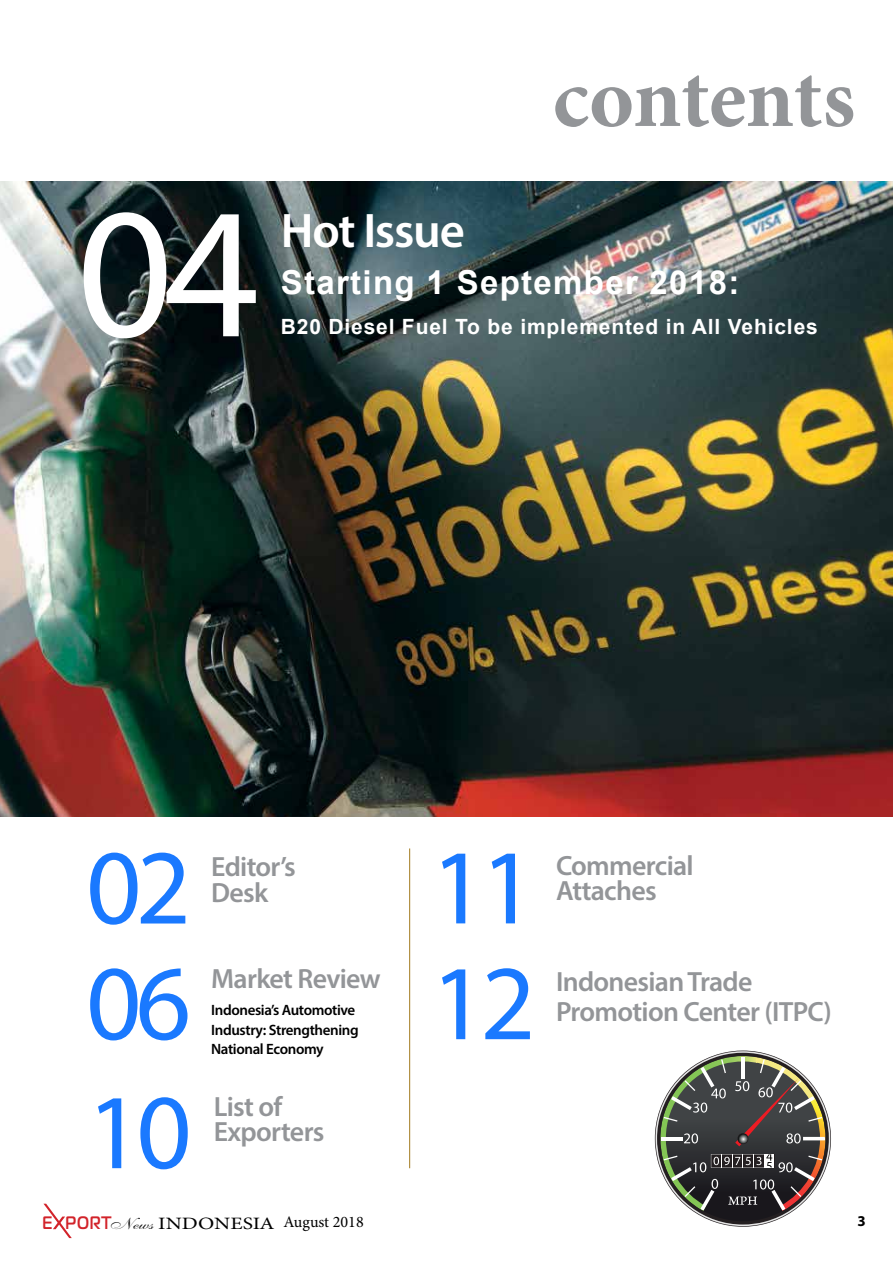
<style>
.page{position:relative;width:893px;height:1263px;background:#fff}
.page>*{position:absolute;margin:0;border:0;box-sizing:border-box;transform-origin:0 0}
.t1{font:187.5px "Myriad Pro";color:#fff}
.t2{font:107.25px/115.8px "Myriad Pro";letter-spacing:-.05em;color:#1a79ff}
.t3{font:700 85.5px "Minion Pro";letter-spacing:-.01em;color:#939598}
.t4{font:600 48.75px "Myriad Pro";letter-spacing:-.025em;color:#fff}
.t5{font:700 33px "Arial";letter-spacing:.04em;color:#fff}
.t6{font:600 27.9px/25.5px "Myriad Pro";letter-spacing:-.025em;color:#939598}
.t7{font:700 21px "Arial";letter-spacing:.04em;color:#fff}
.t8{font:16.05px "Minion Pro";color:#000}
.t9{font:600 15px/19.5px "Myriad Pro";letter-spacing:-.025em;color:#000}
.t10{font:700 15px "Myriad Pro";color:#000}
.s1{font-family:"Magistral C";font-weight:700;font-size:18px;color:#d2232a}
.s2{font-family:"Allegro"}
.s3{font-size:17.4px}
</style>
<div class="page">
<svg style="left:43px;top:1204px;width:29px;height:34px"></svg>
<img style="left:0;top:182px;width:893px;height:634px">
<hr style="left:409px;top:848px;width:1px;height:320px;background:#a37b1f">
<svg style="left:654px;top:1050px;width:177px;height:177px"></svg>
<h3 class="t3" style="left:553px;top:38px;width:304px">contents</h3>
<h1 class="t1" style="left:77px;top:158px;width:185px">04</h1>
<h3 class="t4" style="left:281px;top:200px;width:186px">Hot Issue</h3>
<p class="t5" style="left:281px;top:261px;width:460px">Starting 1 September 2018:</p>
<p class="t7" style="left:281px;top:313px;width:538px">B20 Diesel Fuel To be implemented in All Vehicles</p>
<h2 class="t2" style="left:86px;top:828px;width:106px">02<br>06</h2>
<h2 class="t2" style="left:87px;top:1072px;width:106px">10</h2>
<p class="t6" style="left:211px;top:853px;width:86px">Editor’s<br>Desk</p>
<p class="t6" style="left:211px;top:965px;width:171px">Market Review</p>
<p class="t9" style="left:211px;top:1000px;width:149px">Indonesia’s Automotive<br>Industry: Strengthening<br>National Economy</p>
<p class="t6" style="left:214px;top:1093px;width:112px">List of<br>Exporters</p>
<h2 class="t2" style="left:431px;top:828px;width:106px">11<br>12</h2>
<p class="t6" style="left:556px;top:852px;width:139px">Commercial<br>Attaches</p>
<p class="t6" style="left:556px;top:966px;width:277px;line-height:30px">Indonesian Trade<br>Promotion Center (ITPC)</p>
<p class="t8" style="left:43px;top:1211px;width:323px"><span class="s1">E PORT</span><span class="s2">News</span> <span class="s3">INDONESIA</span> August 2018</p>
<p class="t10" style="left:857px;top:1211px;width:10px">3</p>
</div>
